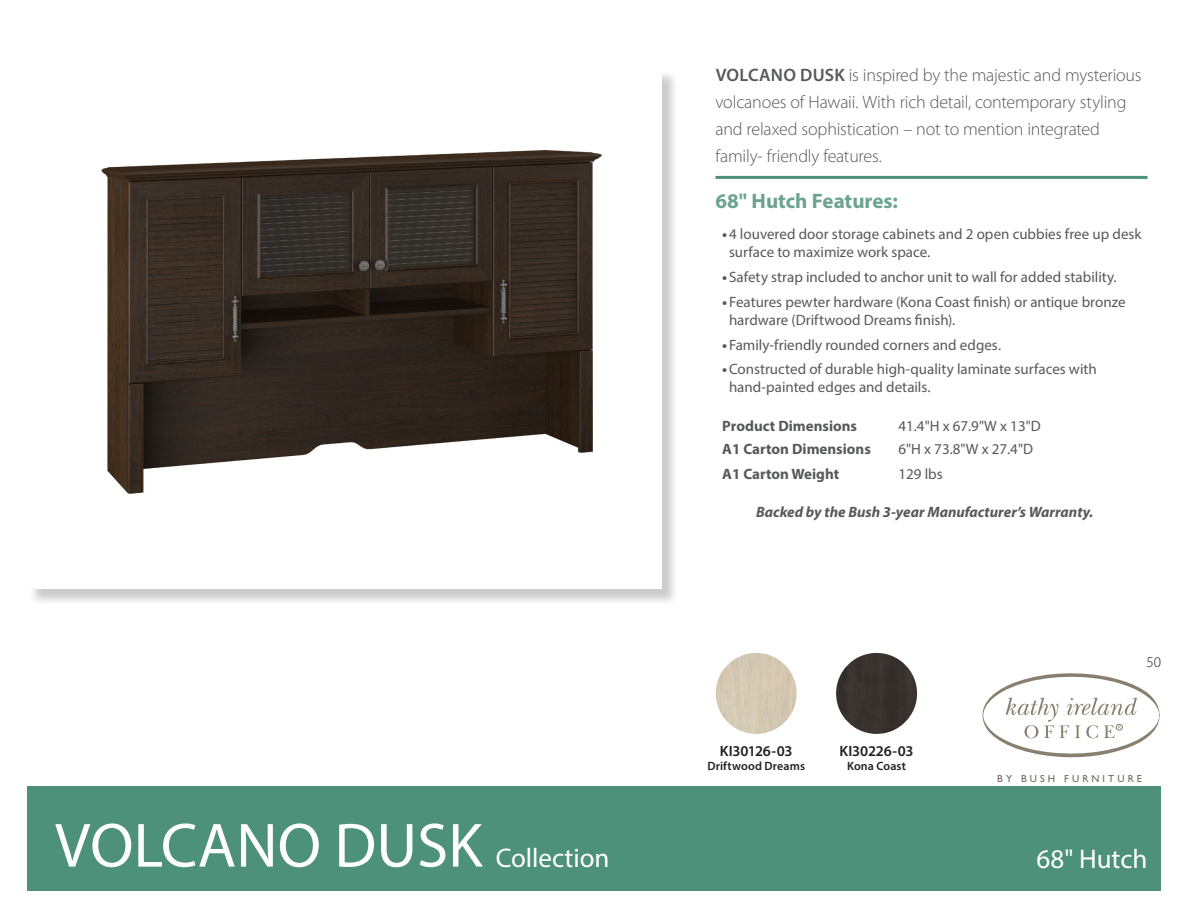
<style>
.page{position:relative;width:1188px;height:918px;background:#fff}
.page>*{position:absolute;margin:0;border:0;box-sizing:border-box;transform-origin:0 0}
.t1{font:63px "Myriad Pro";color:#fff}
.t2{font:27px "Myriad Pro";color:#fff}
.HEADER_NAME{font:700 21px "Myriad Pro";color:#6ca390}
.t3{font:300 18px/27px "Myriad Pro";letter-spacing:-.01em;color:#57585a}
.t4{font:15px/18px "Myriad Pro";color:#57585a}
.t5{font:700 15px "Myriad Pro";color:#57585a}
.t6{font:italic 700 15px "Myriad Pro";color:#57585a}
.t7{font:600 15px "Myriad Pro";letter-spacing:-.01em;color:#231f20}
.t8{font:300 15px "Myriad Pro";color:#231f20}
.t9{font:600 12px "Myriad Pro";letter-spacing:.01em;color:#231f20}
.t10{font:10.2px "Gill Sans";letter-spacing:.3em;color:#706558}
.s1{font-weight:600}
.s2{font-weight:700}
</style>
<div class="page">
<svg style="left:983px;top:673px;width:177px;height:85px"></svg>
<div style="left:27px;top:786px;width:1134px;height:105px;background:#4d917a"></div>
<img style="left:836px;top:653px;width:81px;height:81px;border-radius:40px">
<img style="left:716px;top:653px;width:81px;height:81px;border-radius:40px">
<div style="left:29px;top:69px;width:650px;height:537px;background:#231f20;opacity:.23"></div>
<div style="left:27px;top:68px;width:635px;height:521px;background:#fff"></div>
<img style="left:101px;top:149px;width:501px;height:345px">
<hr style="left:716px;top:176px;width:432px;height:3px;background:#4d917a">
<p class="t3" style="left:716px;top:61px;width:428px"><span class="s1">VOLCANO DUSK</span> is inspired by the majestic and mysterious volcanoes of Hawaii. With rich detail, contemporary styling and relaxed sophistication – not to mention integrated family- friendly features.</p>
<p class="HEADER_NAME" style="left:716px;top:187px;width:184px">68" Hutch Features:</p>
<p class="t4" style="left:729px;top:225px;width:414px;text-indent:-7px"><span class="s2">•</span>4 louvered door storage cabinets and 2 open cubbies free up desk surface to maximize work space.</p>
<p class="t4" style="left:722px;top:268px;width:396px"><span class="s2">•</span>Safety strap included to anchor unit to wall for added stability.</p>
<p class="t4" style="left:729px;top:293px;width:398px;text-indent:-7px"><span class="s2">•</span>Features pewter hardware (Kona Coast finish) or antique bronze hardware (Driftwood Dreams finish).</p>
<p class="t4" style="left:722px;top:335px;width:280px"><span class="s2">•</span>Family-friendly rounded corners and edges.</p>
<p class="t4" style="left:729px;top:360px;width:369px;text-indent:-7px"><span class="s2">•</span>Constructed of durable high-quality laminate surfaces with hand-painted edges and details.</p>
<p class="t5" style="left:722px;top:416px;width:136px">Product Dimensions</p>
<p class="t4" style="left:898px;top:416px;width:144px">41.4"H x 67.9"W x 13"D</p>
<p class="t5" style="left:722px;top:439px;width:150px">A1 Carton Dimensions</p>
<p class="t4" style="left:898px;top:440px;width:136px">6"H x 73.8"W x 27.4"D</p>
<p class="t5" style="left:722px;top:464px;width:118px">A1 Carton Weight</p>
<p class="t4" style="left:898px;top:464px;width:46px">129 lbs</p>
<p class="t6" style="left:756px;top:502px;width:339px">Backed by the Bush 3-year Manufacturer’s Warranty.</p>
<p class="t8" style="left:1147px;top:653px;width:16px">50</p>
<p class="t7" style="left:720px;top:742px;width:74px">KI30126-03</p>
<p class="t9" style="left:707px;top:758px;width:99px">Driftwood Dreams</p>
<p class="t7" style="left:840px;top:742px;width:76px">KI30226-03</p>
<p class="t9" style="left:847px;top:758px;width:60px">Kona Coast</p>
<p class="t10" style="left:997px;top:772px;width:146px">BY BUSH FURNITURE</p>
<p class="t1" style="left:55px;top:807px;width:429px">VOLCANO DUSK</p>
<p class="t2" style="left:496px;top:841px;width:115px">Collection</p>
<p class="t2" style="left:1037px;top:842px;width:112px">68" Hutch</p>
</div>
